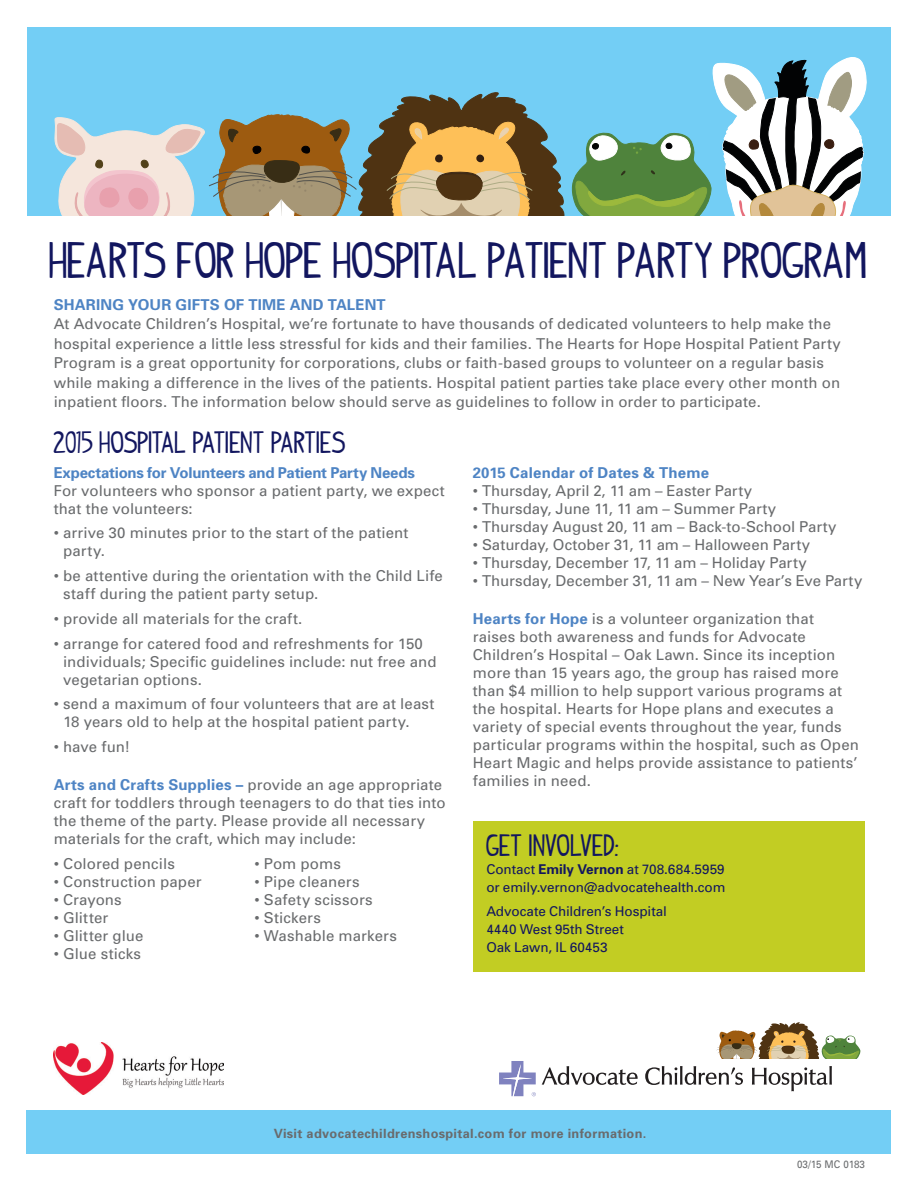
<style>
.page{position:relative;width:918px;height:1188px;background:#fff}
.page>*{position:absolute;margin:0;border:0;box-sizing:border-box;transform-origin:0 0}
.t1{font:39.75px "Indy Pimp";letter-spacing:-.01em;color:#12165f}
.Bullets{font:24px "Indy Pimp";letter-spacing:-.01em;color:#12165f}
.Bullets-2{font:15px/18px "Univers";letter-spacing:.005em;color:#696b6d}
.Bullets-3{font:700 15px "Univers";letter-spacing:.01em;color:#4e84c4}
.Bullets-4{font:13.5px/18px "Univers";letter-spacing:-.005em;color:#12165f}
.t2{font:700 12.75px "Univers";letter-spacing:.025em;color:#696b6d}
.t3{font:10.5px "Univers";color:#696b6d;scale:.93 1}
.s1{font-weight:700;color:#4e84c4}
.s2{font-weight:700}
</style>
<div class="page">
<div style="left:27px;top:1110px;width:864px;height:43px;background:#73cef5"></div>
<div style="left:27px;top:27px;width:864px;height:189px;background:#73cef5"></div>
<svg style="left:54px;top:57px;width:813px;height:159px"></svg>
<svg style="left:499px;top:1061px;width:37px;height:35px"></svg>
<svg style="left:542px;top:1066px;width:96px;height:19px"></svg>
<svg style="left:645px;top:1066px;width:98px;height:19px"></svg>
<svg style="left:752px;top:1066px;width:80px;height:25px"></svg>
<svg style="left:717px;top:1022px;width:144px;height:37px"></svg>
<div style="left:473px;top:821px;width:392px;height:150px;background:#c2cd23"></div>
<img style="left:54px;top:1043px;width:170px;height:52px">
<p class="t1" style="left:50px;top:242px;width:820px">HEARTS FOR HOPE HOSPITAL PATIENT PARTY PROGRAM</p>
<p class="Bullets-3" style="left:54px;top:295px;width:334px">SHARING YOUR GIFTS OF TIME AND TALENT</p>
<p class="Bullets-2" style="left:54px;top:314px;width:789px;line-height:19.5px">At Advocate Children’s Hospital, we’re fortunate to have thousands of dedicated volunteers to help make the hospital experience a little less stressful for kids and their families. The Hearts for Hope Hospital Patient Party Program is a great opportunity for corporations, clubs or faith-based groups to volunteer on a regular basis while making a difference in the lives of the patients. Hospital patient parties take place every other month on inpatient floors. The information below should serve as guidelines to follow in order to participate.</p>
<p class="Bullets" style="left:54px;top:431px;width:294px">2015 HOSPITAL PATIENT PARTIES</p>
<p class="Bullets-2" style="left:54px;top:463px;width:393px"><span class="s1">Expectations for Volunteers and Patient Party Needs<br></span>For volunteers who sponsor a patient party, we expect that the volunteers:</p>
<p class="Bullets-2" style="left:63px;top:524px;width:347px;text-indent:-9px">• arrive 30 minutes prior to the start of the patient party.</p>
<p class="Bullets-2" style="left:63px;top:567px;width:381px;text-indent:-9px">• be attentive during the orientation with the Child Life staff during the patient party setup.</p>
<p class="Bullets-2" style="left:54px;top:609px;width:250px">• provide all materials for the craft.</p>
<p class="Bullets-2" style="left:63px;top:634px;width:375px;text-indent:-9px">• arrange for catered food and refreshments for 150 individuals; Specific guidelines include: nut free and vegetarian options.</p>
<p class="Bullets-2" style="left:63px;top:695px;width:373px;text-indent:-9px">• send a maximum of four volunteers that are at least<br>18 years old to help at the hospital patient party.</p>
<p class="Bullets-2" style="left:54px;top:738px;width:78px">• have fun!</p>
<p class="Bullets-2" style="left:54px;top:776px;width:394px"><span class="s1">Arts and Crafts Supplies –</span> provide an age appropriate craft for toddlers through teenagers to do that ties into the theme of the party. Please provide all necessary materials for the craft, which may include:</p>
<p class="Bullets-2" style="left:54px;top:855px;width:123px">• Colored pencils</p>
<p class="Bullets-2" style="left:54px;top:873px;width:149px">• Construction paper</p>
<p class="Bullets-2" style="left:54px;top:891px;width:70px">• Crayons</p>
<p class="Bullets-2" style="left:54px;top:909px;width:56px">• Glitter</p>
<p class="Bullets-2" style="left:54px;top:927px;width:91px">• Glitter glue</p>
<p class="Bullets-2" style="left:54px;top:945px;width:89px">• Glue sticks</p>
<p class="Bullets-3" style="left:473px;top:463px;width:238px">2015 Calendar of Dates &amp; Theme</p>
<p class="Bullets-2" style="left:473px;top:481px;width:281px">• Thursday, April 2, 11 am – Easter Party</p>
<p class="Bullets-2" style="left:473px;top:499px;width:305px">• Thursday, June 11, 11 am – Summer Party</p>
<p class="Bullets-2" style="left:473px;top:517px;width:365px">• Thursday August 20, 11 am – Back-to-School Party</p>
<p class="Bullets-2" style="left:473px;top:535px;width:339px">• Saturday, October 31, 11 am – Halloween Party</p>
<p class="Bullets-2" style="left:473px;top:553px;width:335px">• Thursday, December 17, 11 am – Holiday Party</p>
<p class="Bullets-2" style="left:473px;top:571px;width:391px">• Thursday, December 31, 11 am – New Year’s Eve Party</p>
<p class="Bullets-2" style="left:473px;top:609px;width:388px"><span class="s1">Hearts for Hope</span> is a volunteer organization that raises both awareness and funds for Advocate Children’s Hospital – Oak Lawn. Since its inception more than 15 years ago, the group has raised more than $4 million to help support various programs at the hospital. Hearts for Hope plans and executes a variety of special events throughout the year, funds particular programs within the hospital, such as Open Heart Magic and helps provide assistance to patients’ families in need.</p>
<p class="Bullets" style="left:486px;top:834px;width:134px">GET INVOLVED:</p>
<p class="Bullets-4" style="left:486px;top:860px;width:241px">Contact <span class="s2">Emily Vernon</span> at 708.684.5959 or emily.vernon@advocatehealth.com</p>
<p class="Bullets-4" style="left:486px;top:902px;width:182px">Advocate Children’s Hospital<br>4440 West 95th Street<br>Oak Lawn, IL 60453</p>
<p class="Bullets-2" style="left:255px;top:855px;width:88px">• Pom poms</p>
<p class="Bullets-2" style="left:255px;top:873px;width:107px">• Pipe cleaners</p>
<p class="Bullets-2" style="left:255px;top:891px;width:120px">• Safety scissors</p>
<p class="Bullets-2" style="left:255px;top:909px;width:68px">• Stickers</p>
<p class="Bullets-2" style="left:255px;top:927px;width:144px">• Washable markers</p>
<p class="t2" style="left:274px;top:1125px;width:374px">Visit advocatechildrenshospital.com for more information.</p>
<p class="t3" style="left:797px;top:1158px;width:74px">03/15 MC 0183</p>
</div>
